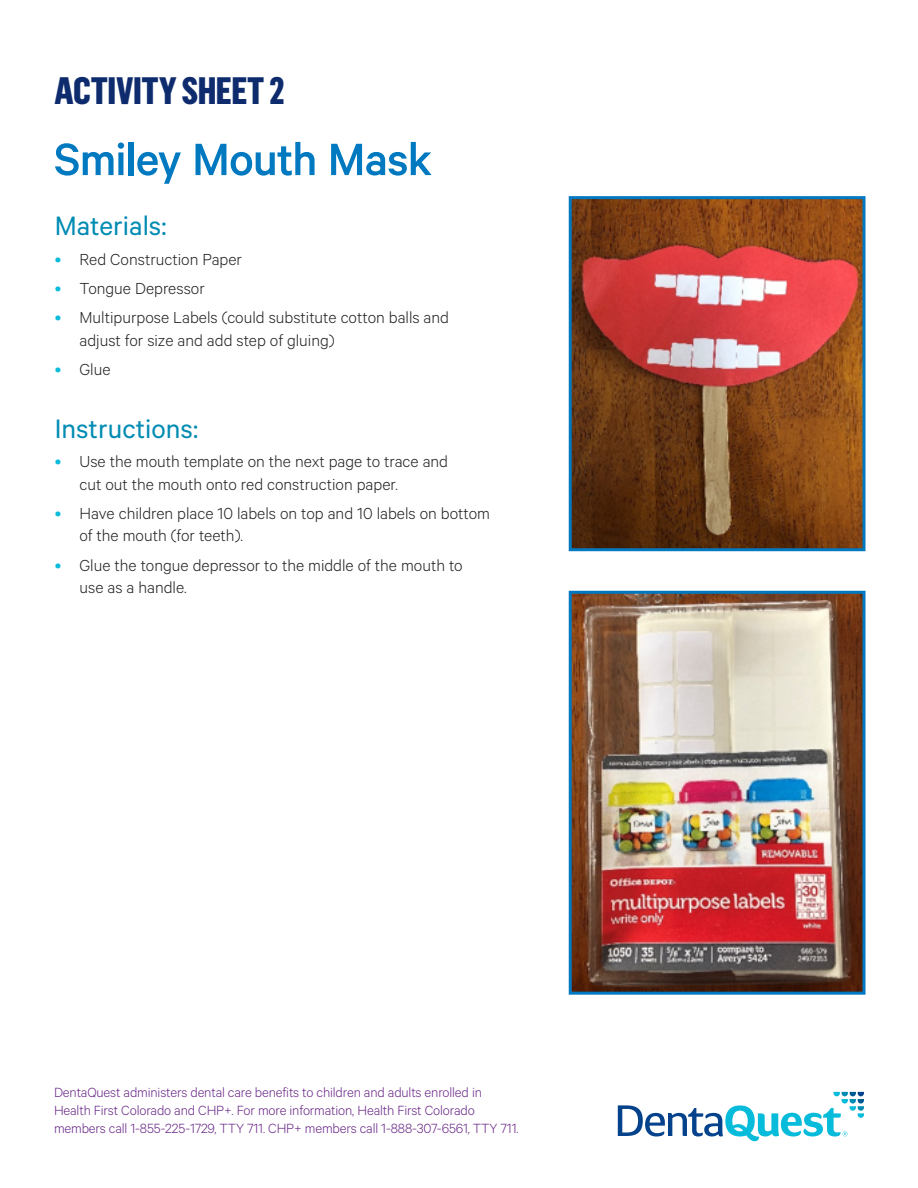
<style>
.page{position:relative;width:918px;height:1188px;background:#fff}
.page>*{position:absolute;margin:0;border:0;box-sizing:border-box;transform-origin:0 0}
.t1{font:500 51px "Calibre";letter-spacing:-.025em;color:#0079c0}
.t2{font:800 37.5px "Flama Condensed";letter-spacing:-.01em;color:#0d2b6d}
.t3{font:30px "Calibre";color:#008bb3}
.t4{font:300 18px/22.5px "Calibre";color:#231f20}
.second_header{font:300 15px/18px "Calibre";letter-spacing:-.01em;color:#682586}
.s1{font-size:19.5px;color:#07bbda}
</style>
<div class="page">
<svg style="left:618px;top:1092px;width:246px;height:49px"></svg>
<img style="left:573px;top:200px;width:289px;height:347px">
<div style="left:569px;top:196px;width:297px;height:355px;border:3px solid #0079c0"></div>
<img style="left:573px;top:595px;width:289px;height:396px">
<div style="left:569px;top:591px;width:297px;height:404px;border:3px solid #0079c0"></div>
<p class="t2" style="left:54px;top:67px;width:232px">ACTIVITY SHEET 2</p>
<p class="t1" style="left:54px;top:130px;width:380px">Smiley Mouth Mask</p>
<p class="t3" style="left:55px;top:209px;width:113px">Materials:</p>
<p class="t4" style="left:55px;top:247px;width:189px"><span class="s1">•</span> Red Construction Paper</p>
<p class="t4" style="left:55px;top:276px;width:152px"><span class="s1">•</span> Tongue Depressor</p>
<p class="t4" style="left:80px;top:306px;width:371px;text-indent:-25px"><span class="s1">•</span> Multipurpose Labels (could substitute cotton balls and adjust for size and add step of gluing)</p>
<p class="t4" style="left:55px;top:357px;width:57px"><span class="s1">•</span> Glue</p>
<p class="t3" style="left:55px;top:411px;width:145px">Instructions:</p>
<p class="t4" style="left:80px;top:450px;width:370px;text-indent:-25px"><span class="s1">•</span> Use the mouth template on the next page to trace and cut out the mouth onto red construction paper.</p>
<p class="t4" style="left:80px;top:501px;width:412px;text-indent:-25px"><span class="s1">•</span> Have children place 10 labels on top and 10 labels on bottom of the mouth (for teeth).</p>
<p class="t4" style="left:80px;top:553px;width:385px;text-indent:-25px"><span class="s1">•</span> Glue the tongue depressor to the middle of the mouth to use as a handle.</p>
<p class="second_header" style="left:54px;top:1082px;width:466px">DentaQuest administers dental care benefits to children and adults enrolled in<br>Health First Colorado and CHP+. For more information, Health First Colorado members call 1-855-225-1729, TTY 711. CHP+ members call 1-888-307-6561, TTY 711.</p>
</div>
